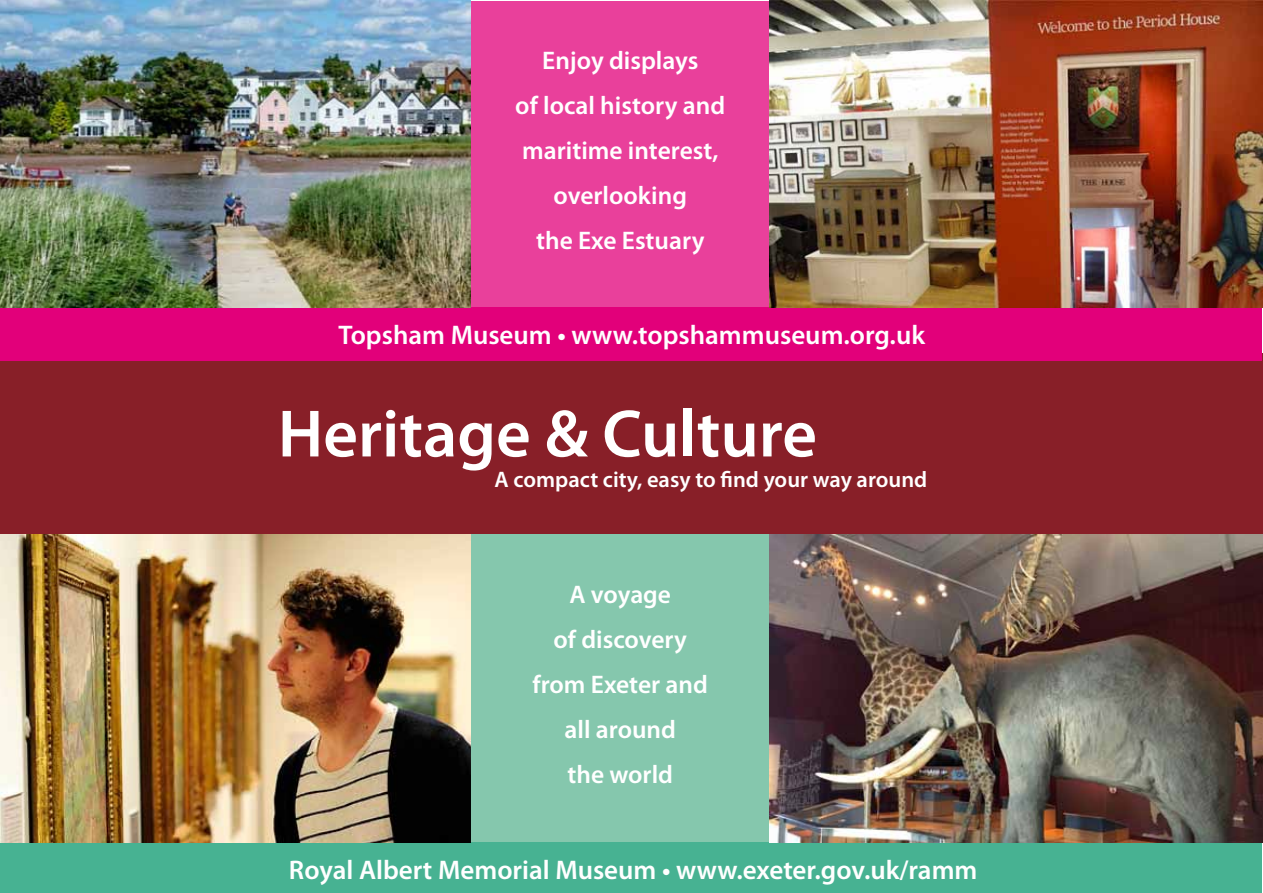
<style>
.page{position:relative;width:1263px;height:893px;background:#fff}
.page>*{position:absolute;margin:0;border:0;box-sizing:border-box;transform-origin:0 0}
.t1{font:600 67.5px "Myriad Pro";color:#fff}
.t2{font:600 27px "Myriad Pro";color:#fff}
.t3{font:600 25.5px/45px "Myriad Pro";color:#fff;text-align:center}
.t4{font:600 22.5px "Myriad Pro";color:#fff}
</style>
<div class="page">
<div style="left:0;top:353px;width:1262px;height:183px;background:#881f28"></div>
<div style="left:404px;top:1px;width:400px;height:322px;background:#e9409b"></div>
<div style="left:404px;top:534px;width:400px;height:323px;background:#85c7ad"></div>
<div style="left:1px;top:308px;width:1261px;height:53px;background:#e2007a"></div>
<div style="left:1px;top:842px;width:1261px;height:51px;background:#47b292"></div>
<img style="left:1px;top:0;width:470px;height:308px">
<img style="left:1px;top:534px;width:470px;height:308px">
<img style="left:770px;top:0;width:492px;height:308px">
<img style="left:770px;top:534px;width:492px;height:308px">
<p class="t3" style="left:515px;top:37px;width:211px">Enjoy displays<br>of local history and maritime interest, overlooking<br>the Exe Estuary</p>
<p class="t2" style="left:339px;top:318px;width:588px">Topsham Museum • www.topshammuseum.org.uk</p>
<h1 class="t1" style="left:278px;top:391px;width:541px">Heritage &amp; Culture</h1>
<p class="t4" style="left:495px;top:465px;width:434px">A compact city, easy to find your way around</p>
<p class="t3" style="left:533px;top:572px;width:177px">A voyage<br>of discovery from Exeter and all around<br>the world</p>
<p class="t2" style="left:289px;top:853px;width:690px">Royal Albert Memorial Museum • www.exeter.gov.uk/ramm</p>
</div>
